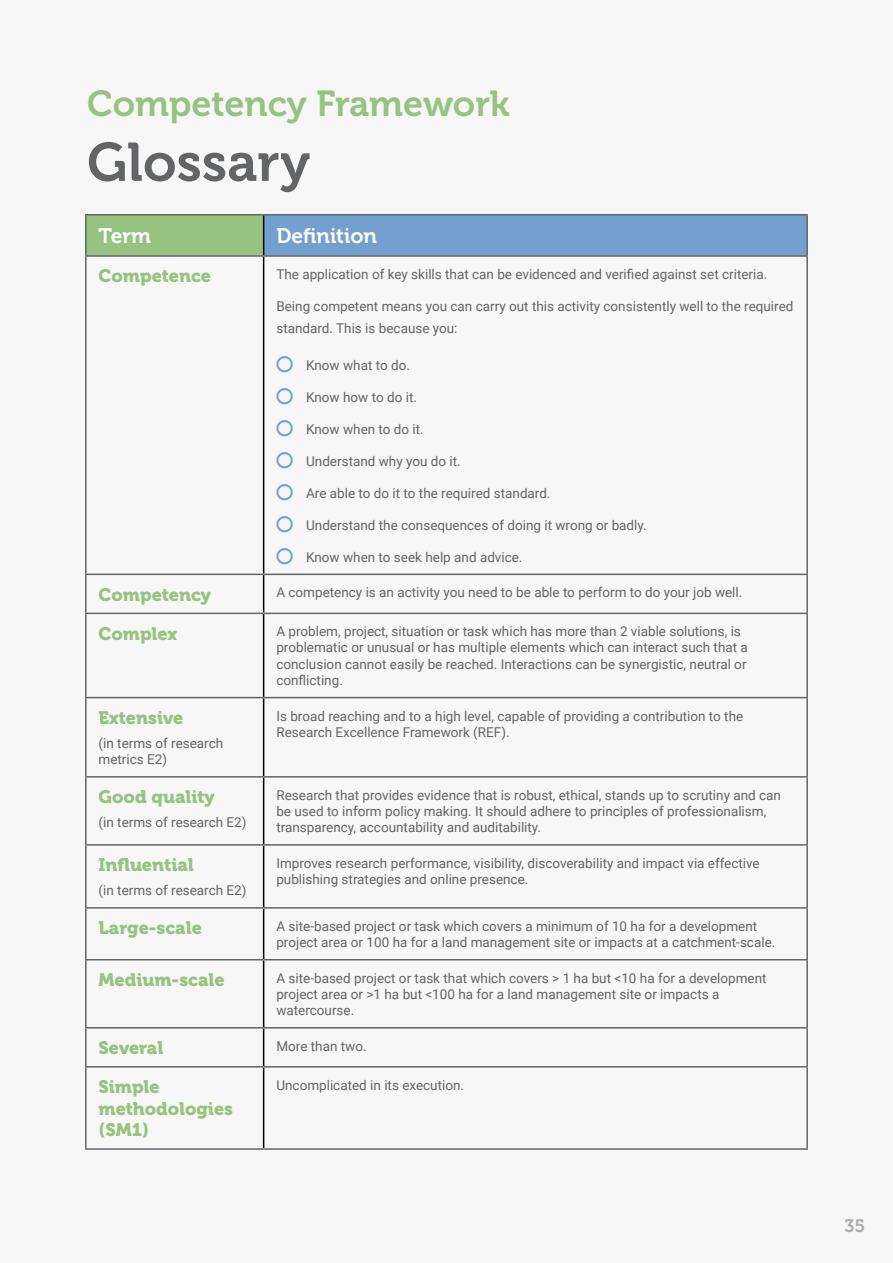
<style>
.page{position:relative;width:893px;height:1263px;background:#f7f7f7}
.page>*{position:absolute;margin:0;border:0;box-sizing:border-box;transform-origin:0 0}
.t1{font:54px "Museo 700";color:#636466}
.t2{font:36px "Museo 700";color:#97c381}
.t3{font:21px "Museo 700";color:#fff}
.t4{font:18px/21.6px "Museo 900";color:#97c381}
.t5{font:18px "Museo 700";color:#636466}
.t6{font:13.5px/16.2px "Roboto";color:#636466}
</style>
<div class="page">
<div style="left:86px;top:215px;width:178px;height:41px;background:#97c381"></div>
<div style="left:264px;top:215px;width:543px;height:41px;background:#73a0cf"></div>
<hr style="left:263px;top:215px;width:1px;height:40px;background:#000">
<hr style="left:263px;top:257px;width:1px;height:317px;background:#000">
<hr style="left:263px;top:575px;width:1px;height:38px;background:#000">
<hr style="left:263px;top:614px;width:1px;height:83px;background:#000">
<hr style="left:263px;top:698px;width:1px;height:78px;background:#000">
<hr style="left:263px;top:777px;width:1px;height:67px;background:#000">
<hr style="left:263px;top:846px;width:1px;height:61px;background:#000">
<hr style="left:263px;top:909px;width:1px;height:50px;background:#000">
<hr style="left:263px;top:960px;width:1px;height:67px;background:#000">
<hr style="left:263px;top:1028px;width:1px;height:38px;background:#000">
<hr style="left:263px;top:1067px;width:1px;height:81px;background:#000">
<hr style="left:85px;top:214px;width:179px;height:1px;background:#636466">
<hr style="left:85px;top:215px;width:2px;height:40px;background:#636466">
<hr style="left:264px;top:214px;width:544px;height:1px;background:#636466">
<hr style="left:806px;top:215px;width:2px;height:40px;background:#636466">
<hr style="left:85px;top:255px;width:179px;height:2px;background:#636466">
<hr style="left:85px;top:257px;width:2px;height:317px;background:#636466">
<hr style="left:264px;top:255px;width:544px;height:2px;background:#636466">
<hr style="left:806px;top:257px;width:2px;height:317px;background:#636466">
<hr style="left:85px;top:574px;width:179px;height:1px;background:#636466">
<hr style="left:85px;top:575px;width:2px;height:38px;background:#636466">
<hr style="left:264px;top:574px;width:544px;height:1px;background:#636466">
<hr style="left:806px;top:575px;width:2px;height:38px;background:#636466">
<hr style="left:85px;top:613px;width:179px;height:1px;background:#636466">
<hr style="left:85px;top:614px;width:2px;height:83px;background:#636466">
<hr style="left:264px;top:613px;width:544px;height:1px;background:#636466">
<hr style="left:806px;top:614px;width:2px;height:83px;background:#636466">
<hr style="left:85px;top:697px;width:179px;height:1px;background:#636466">
<hr style="left:85px;top:698px;width:2px;height:78px;background:#636466">
<hr style="left:264px;top:697px;width:544px;height:1px;background:#636466">
<hr style="left:806px;top:698px;width:2px;height:78px;background:#636466">
<hr style="left:85px;top:776px;width:179px;height:1px;background:#636466">
<hr style="left:85px;top:777px;width:2px;height:67px;background:#636466">
<hr style="left:264px;top:776px;width:544px;height:1px;background:#636466">
<hr style="left:806px;top:777px;width:2px;height:67px;background:#636466">
<hr style="left:85px;top:844px;width:179px;height:2px;background:#636466">
<hr style="left:85px;top:846px;width:2px;height:61px;background:#636466">
<hr style="left:264px;top:844px;width:544px;height:2px;background:#636466">
<hr style="left:806px;top:846px;width:2px;height:61px;background:#636466">
<hr style="left:85px;top:907px;width:179px;height:2px;background:#636466">
<hr style="left:85px;top:909px;width:2px;height:50px;background:#636466">
<hr style="left:264px;top:907px;width:544px;height:2px;background:#636466">
<hr style="left:806px;top:909px;width:2px;height:50px;background:#636466">
<hr style="left:85px;top:959px;width:179px;height:1px;background:#636466">
<hr style="left:85px;top:960px;width:2px;height:67px;background:#636466">
<hr style="left:264px;top:959px;width:544px;height:1px;background:#636466">
<hr style="left:806px;top:960px;width:2px;height:67px;background:#636466">
<hr style="left:85px;top:1027px;width:179px;height:1px;background:#636466">
<hr style="left:85px;top:1028px;width:2px;height:38px;background:#636466">
<hr style="left:264px;top:1027px;width:544px;height:1px;background:#636466">
<hr style="left:806px;top:1028px;width:2px;height:38px;background:#636466">
<hr style="left:85px;top:1066px;width:179px;height:1px;background:#636466">
<hr style="left:85px;top:1067px;width:2px;height:81px;background:#636466">
<hr style="left:264px;top:1066px;width:544px;height:1px;background:#636466">
<hr style="left:806px;top:1067px;width:2px;height:81px;background:#636466">
<hr style="left:85px;top:1148px;width:179px;height:2px;background:#636466">
<hr style="left:264px;top:1148px;width:544px;height:2px;background:#636466">
<h2 class="t2" style="left:87px;top:84px;width:424px">Competency Framework</h2>
<h1 class="t1" style="left:87px;top:132px;width:225px">Glossary</h1>
<h3 class="t3" style="left:99px;top:224px;width:54px">Term</h3>
<h3 class="t3" style="left:276px;top:224px;width:102px">Definition</h3>
<h3 class="t4" style="left:99px;top:265px;width:114px">Competence</h3>
<p class="t6" style="left:276px;top:265px;width:492px">The application of key skills that can be evidenced and verified against set criteria.</p>
<p class="t6" style="left:276px;top:295px;width:518px;line-height:21.6px">Being competent means you can carry out this activity consistently well to the required standard. This is because you:</p>
<p class="t6" style="left:306px;top:356px;width:105px">Know what to do.</p>
<p class="t6" style="left:306px;top:388px;width:112px">Know how to do it.</p>
<p class="t6" style="left:306px;top:420px;width:119px">Know when to do it.</p>
<p class="t6" style="left:306px;top:452px;width:156px">Understand why you do it.</p>
<p class="t6" style="left:306px;top:484px;width:246px">Are able to do it to the required standard.</p>
<p class="t6" style="left:306px;top:516px;width:342px">Understand the consequences of doing it wrong or badly.</p>
<p class="t6" style="left:306px;top:548px;width:218px">Know when to seek help and advice.</p>
<h3 class="t4" style="left:99px;top:584px;width:114px">Competency</h3>
<p class="t6" style="left:276px;top:584px;width:467px">A competency is an activity you need to be able to perform to do your job well.</p>
<h3 class="t4" style="left:99px;top:623px;width:80px">Complex</h3>
<p class="t6" style="left:276px;top:623px;width:473px">A problem, project, situation or task which has more than 2 viable solutions, is problematic or unusual or has multiple elements which can interact such that a conclusion cannot easily be reached. Interactions can be synergistic, neutral or conflicting.</p>
<h3 class="t4" style="left:99px;top:707px;width:86px">Extensive</h3>
<p class="t6" style="left:99px;top:734px;width:126px">(in terms of research metrics E2)</p>
<p class="t6" style="left:276px;top:707px;width:468px">Is broad reaching and to a high level, capable of providing a contribution to the<br>Research Excellence Framework (REF).</p>
<h3 class="t4" style="left:99px;top:786px;width:118px">Good quality</h3>
<p class="t6" style="left:99px;top:814px;width:149px">(in terms of research E2)</p>
<h3 class="t4" style="left:99px;top:854px;width:97px">Influential</h3>
<p class="t6" style="left:99px;top:882px;width:149px">(in terms of research E2)</p>
<p class="t6" style="left:276px;top:786px;width:506px">Research that provides evidence that is robust, ethical, stands up to scrutiny and can be used to inform policy making. It should adhere to principles of professionalism, transparency, accountability and auditability.</p>
<p class="t6" style="left:276px;top:854px;width:485px">Improves research performance, visibility, discoverability and impact via effective publishing strategies and online presence.</p>
<h3 class="t4" style="left:99px;top:917px;width:105px">Large-scale</h3>
<p class="t6" style="left:276px;top:917px;width:500px">A site-based project or task which covers a minimum of 10 ha for a development project area or 100 ha for a land management site or impacts at a catchment-scale.</p>
<h3 class="t4" style="left:99px;top:969px;width:128px">Medium-scale</h3>
<p class="t6" style="left:276px;top:969px;width:492px">A site-based project or task that which covers &gt; 1 ha but &lt;10 ha for a development project area or &gt;1 ha but &lt;100 ha for a land management site or impacts a watercourse.</p>
<h3 class="t4" style="left:99px;top:1037px;width:66px">Several</h3>
<p class="t6" style="left:276px;top:1037px;width:92px">More than two.</p>
<h3 class="t4" style="left:99px;top:1076px;width:136px">Simple methodologies (SM1)</h3>
<p class="t6" style="left:276px;top:1076px;width:189px">Uncomplicated in its execution.</p>
<h3 class="t5" style="left:844px;top:1215px;width:22px">35</h3>
</div>
